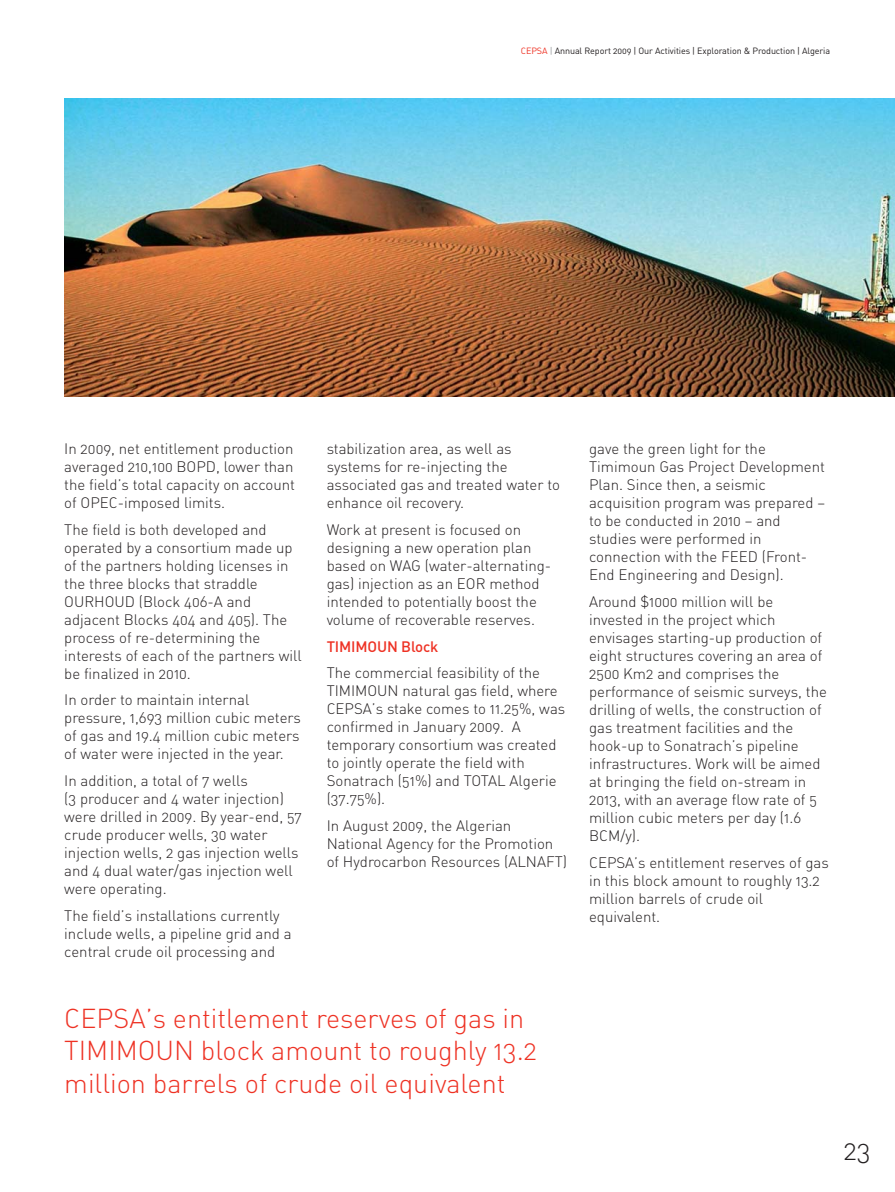
<style>
.page{position:relative;width:895px;height:1192px;background:#fff}
.page>*{position:absolute;margin:0;border:0;box-sizing:border-box;transform-origin:0 0}
.t1{font:27px/32.4px "DIN Light Alternate";color:#ee3224}
.t2{font:27px "DIN Light Alternate";color:#231f20}
.t3{font:15px/18px "DIN Light Alternate";color:#231f20}
.t4{font:15px "DIN Medium Alternate";letter-spacing:-.01em;color:#ee3224}
.t5{font:9px "DIN Regular Alternate";letter-spacing:-.01em;color:#231f20}
.s1{color:#ee3224}
.s2{color:#939598}
</style>
<div class="page">
<img style="left:64px;top:98px;width:830px;height:298px">
<p class="t5" style="left:520px;top:48px;width:311px"><span class="s1">CEPSA</span> <span class="s2">|</span> Annual Report 2009 | Our Activities | Exploration &amp; Production | Algeria</p>
<p class="t3" style="left:64px;top:442px;width:232px;text-align:justify">In 2009, net entitlement production averaged 210,100 BOPD, lower than the field’s total capacity on account of OPEC-imposed limits.</p>
<p class="t3" style="left:64px;top:522px;width:239px">The field is both developed and operated by a consortium made up of the partners holding licenses in the three blocks that straddle<br>OURHOUD (Block 406-A and adjacent Blocks 404 and 405). The process of re-determining the interests of each of the partners will be finalized in 2010.</p>
<p class="t3" style="left:64px;top:693px;width:238px">In order to maintain internal pressure, 1,693 million cubic meters of gas and 19.4 million cubic meters of water were injected in the year.</p>
<p class="t3" style="left:64px;top:773px;width:239px">In addition, a total of 7 wells<br>(3 producer and 4 water injection) were drilled in 2009. By year-end, 57 crude producer wells, 30 water injection wells, 2 gas injection wells and 4 dual water/gas injection well were operating.</p>
<p class="t3" style="left:64px;top:908px;width:229px">The field’s installations currently include wells, a pipeline grid and a central crude oil processing and</p>
<p class="t3" style="left:326px;top:442px;width:235px">stabilization area, as well as systems for re-injecting the associated gas and treated water to enhance oil recovery.</p>
<p class="t3" style="left:326px;top:522px;width:226px">Work at present is focused on designing a new operation plan based on WAG (water-alternating&shy;gas) injection as an EOR method intended to potentially boost the volume of recoverable reserves.</p>
<p class="t4" style="left:326px;top:641px;width:113px">TIMIMOUN Block</p>
<p class="t3" style="left:326px;top:665px;width:240px">The commercial feasibility of the<br>TIMIMOUN natural gas field, where<br>CEPSA’s stake comes to 11.25%, was confirmed in January 2009. A temporary consortium was created to jointly operate the field with<br>Sonatrach (51%) and TOTAL Algerie (37.75%).</p>
<p class="t3" style="left:326px;top:818px;width:242px">In August 2009, the Algerian<br>National Agency for the Promotion of Hydrocarbon Resources (ALNAFT)</p>
<h1 class="t1" style="left:64px;top:1005px;width:474px">CEPSA’s entitlement reserves of gas in<br>TIMIMOUN block amount to roughly 13.2 million barrels of crude oil equivalent</h1>
<p class="t3" style="left:589px;top:442px;width:237px">gave the green light for the<br>Timimoun Gas Project Development<br>Plan. Since then, a seismic acquisition program was prepared – to be conducted in 2010 – and studies were performed in connection with the FEED (Front-<br>End Engineering and Design).</p>
<p class="t3" style="left:589px;top:594px;width:239px">Around $1000 million will be invested in the project which envisages starting-up production of eight structures covering an area of<br>2500 Km2 and comprises the performance of seismic surveys, the drilling of wells, the construction of gas treatment facilities and the hook-up to Sonatrach’s pipeline infrastructures. Work will be aimed at bringing the field on-stream in<br>2013, with an average flow rate of 5 million cubic meters per day (1.6<br>BCM/y).</p>
<p class="t3" style="left:589px;top:855px;width:241px">CEPSA’s entitlement reserves of gas in this block amount to roughly 13.2 million barrels of crude oil equivalent.</p>
<h1 class="t2" style="left:843px;top:1140px;width:28px">23</h1>
</div>
